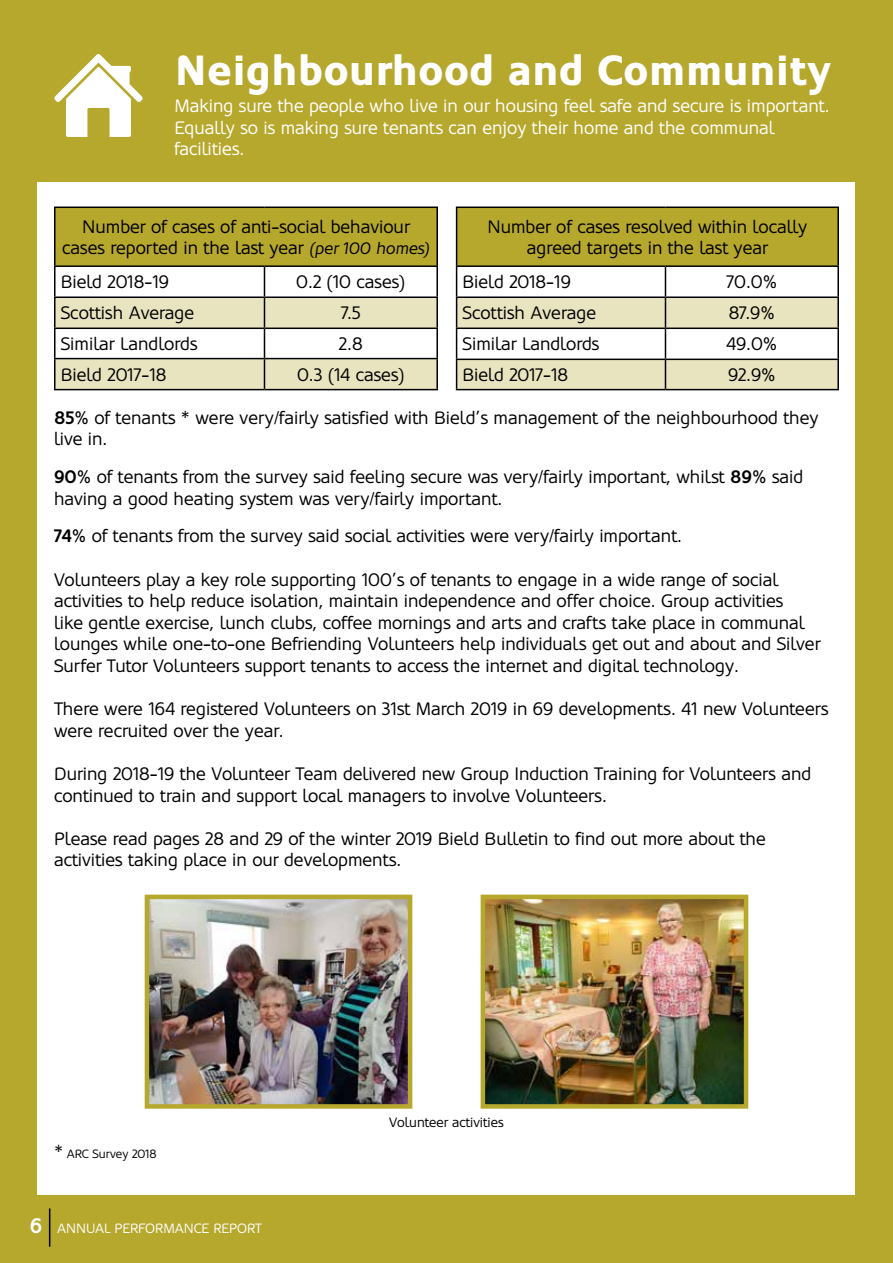
<style>
.page{position:relative;width:893px;height:1263px;background:#b6a72d}
.page>*{position:absolute;margin:0;border:0;box-sizing:border-box;transform-origin:0 0}
.t1{font:900 42px "Oblik";color:#fff}
.t2{font:18px/21.6px "Oblik";color:#000}
.t3{font:18px/21.6px "Oblik";color:#fff}
.t4{font:13.5px "Oblik";color:#fff}
.t5{font:13.5px "Oblik";color:#000}
.t6{font:12px "Oblik";color:#000}
.s1{font-weight:700}
.s2{font-style:italic;font-size:16.5px}
.s3{font-size:18px}
.s4{font-weight:700;font-size:21px}
</style>
<div class="page">
<hr style="left:49px;top:1208px;width:1px;height:39px;background:#000">
<svg style="left:54px;top:54px;width:89px;height:83px"></svg>
<div style="left:38px;top:182px;width:817px;height:1013px;background:#fff"></div>
<div style="left:55px;top:207px;width:382px;height:59px;background:#b6a72d"></div>
<hr style="left:54px;top:207px;width:210px;height:1px;background:#000">
<hr style="left:54px;top:208px;width:2px;height:57px;background:#000">
<hr style="left:264px;top:207px;width:174px;height:1px;background:#000">
<hr style="left:436px;top:208px;width:2px;height:57px;background:#000">
<hr style="left:54px;top:265px;width:210px;height:2px;background:#000">
<hr style="left:54px;top:267px;width:2px;height:29px;background:#000">
<hr style="left:264px;top:265px;width:174px;height:2px;background:#000">
<hr style="left:436px;top:267px;width:2px;height:29px;background:#000">
<hr style="left:54px;top:296px;width:210px;height:2px;background:#000">
<hr style="left:54px;top:298px;width:2px;height:29px;background:#000">
<hr style="left:264px;top:296px;width:174px;height:2px;background:#000">
<hr style="left:436px;top:298px;width:2px;height:29px;background:#000">
<hr style="left:54px;top:327px;width:210px;height:2px;background:#000">
<hr style="left:54px;top:329px;width:2px;height:29px;background:#000">
<hr style="left:264px;top:327px;width:174px;height:2px;background:#000">
<svg style="left:55px;top:266px;width:382px;height:123px"></svg>
<hr style="left:436px;top:329px;width:2px;height:29px;background:#000">
<hr style="left:54px;top:358px;width:210px;height:1px;background:#000">
<hr style="left:54px;top:359px;width:2px;height:30px;background:#000">
<hr style="left:264px;top:358px;width:174px;height:1px;background:#000">
<hr style="left:264px;top:359px;width:1px;height:30px;background:#000">
<hr style="left:436px;top:359px;width:2px;height:30px;background:#000">
<hr style="left:54px;top:389px;width:210px;height:1px;background:#000">
<hr style="left:264px;top:389px;width:174px;height:1px;background:#000">
<div style="left:457px;top:207px;width:381px;height:59px;background:#b6a72d"></div>
<hr style="left:456px;top:207px;width:209px;height:1px;background:#000">
<hr style="left:456px;top:208px;width:1px;height:57px;background:#000">
<hr style="left:665px;top:207px;width:174px;height:1px;background:#000">
<hr style="left:837px;top:208px;width:2px;height:57px;background:#000">
<hr style="left:456px;top:265px;width:209px;height:2px;background:#000">
<hr style="left:665px;top:265px;width:174px;height:2px;background:#000">
<hr style="left:837px;top:267px;width:2px;height:29px;background:#000">
<hr style="left:665px;top:296px;width:174px;height:2px;background:#000">
<hr style="left:837px;top:298px;width:2px;height:29px;background:#000">
<hr style="left:665px;top:327px;width:174px;height:2px;background:#000">
<hr style="left:837px;top:329px;width:2px;height:30px;background:#000">
<hr style="left:665px;top:359px;width:174px;height:1px;background:#000">
<svg style="left:456px;top:266px;width:382px;height:123px"></svg>
<hr style="left:837px;top:360px;width:2px;height:29px;background:#000">
<hr style="left:456px;top:389px;width:209px;height:1px;background:#000">
<hr style="left:665px;top:389px;width:174px;height:1px;background:#000">
<img style="left:150px;top:900px;width:257px;height:204px">
<div style="left:145px;top:895px;width:267px;height:214px;border:4px solid #b6a72d"></div>
<img style="left:486px;top:900px;width:257px;height:204px">
<div style="left:481px;top:895px;width:267px;height:214px;border:4px solid #b6a72d"></div>
<h1 class="t1" style="left:174px;top:43px;width:659px">Neighbourhood and Community</h1>
<p class="t3" style="left:174px;top:95px;width:657px">Making sure the people who live in our housing feel safe and secure is important.<br>Equally so is making sure tenants can enjoy their home and the communal facilities.</p>
<p class="t2" style="left:487px;top:216px;width:321px;text-align:center">Number of cases resolved within locally agreed targets in the last year</p>
<p class="t2" style="left:463px;top:271px;width:110px">Bield 2018-19</p>
<p class="t2" style="left:726px;top:271px;width:52px">70.0%</p>
<p class="t2" style="left:463px;top:302px;width:135px">Scottish Average</p>
<p class="t2" style="left:729px;top:302px;width:48px">87.9%</p>
<p class="t2" style="left:463px;top:334px;width:138px">Similar Landlords</p>
<p class="t2" style="left:726px;top:334px;width:52px">49.0%</p>
<p class="t2" style="left:463px;top:364px;width:107px">Bield 2017-18</p>
<p class="t2" style="left:728px;top:364px;width:49px">92.9%</p>
<p class="t2" style="left:54px;top:407px;width:766px"><span class="s1">85%</span> of tenants * were very/fairly satisfied with Bield’s management of the neighbourhood they live in.</p>
<p class="t2" style="left:54px;top:466px;width:751px"><span class="s1">90%</span> of tenants from the survey said feeling secure was very/fairly important, whilst <span class="s1">89%</span> said having a good heating system was very/fairly important.</p>
<p class="t2" style="left:54px;top:525px;width:629px"><span class="s1">74%</span> of tenants from the survey said social activities were very/fairly important.</p>
<p class="t2" style="left:54px;top:569px;width:768px">Volunteers play a key role supporting 100’s of tenants to engage in a wide range of social activities to help reduce isolation, maintain independence and offer choice. Group activities<br>like gentle exercise, lunch clubs, coffee mornings and arts and crafts take place in communal lounges while one-to-one Befriending Volunteers help individuals get out and about and Silver Surfer Tutor Volunteers support tenants to access the internet and digital technology.</p>
<p class="t2" style="left:54px;top:698px;width:776px">There were 164 registered Volunteers on 31st March 2019 in 69 developments. 41 new Volunteers were recruited over the year.</p>
<p class="t2" style="left:54px;top:763px;width:759px">During 2018-19 the Volunteer Team delivered new Group Induction Training for Volunteers and continued to train and support local managers to involve Volunteers.</p>
<p class="t2" style="left:54px;top:828px;width:713px">Please read pages 28 and 29 of the winter 2019 Bield Bulletin to find out more about the activities taking place in our developments.</p>
<p class="t2" style="left:62px;top:216px;width:369px;text-align:center">Number of cases of anti-social behaviour cases reported in the last year <span class="s2">(per 100 homes)</span></p>
<p class="t2" style="left:61px;top:271px;width:110px">Bield 2018-19</p>
<p class="t2" style="left:296px;top:271px;width:111px">0.2 (10 cases)</p>
<p class="t2" style="left:61px;top:302px;width:135px">Scottish Average</p>
<p class="t2" style="left:341px;top:302px;width:21px">7.5</p>
<p class="t2" style="left:61px;top:333px;width:138px">Similar Landlords</p>
<p class="t2" style="left:339px;top:333px;width:25px">2.8</p>
<p class="t2" style="left:61px;top:364px;width:107px">Bield 2017-18</p>
<p class="t2" style="left:297px;top:364px;width:109px">0.3 (14 cases)</p>
<p class="t6" style="left:54px;top:1147px;width:104px"><span class="s3">*</span> ARC Survey 2018</p>
<p class="t4" style="left:30px;top:1221px;width:234px"><span class="s4">6</span> ANNUAL PERFORMANCE REPORT</p>
<p class="t5" style="left:389px;top:1115px;width:116px">Volunteer activities</p>
</div>
